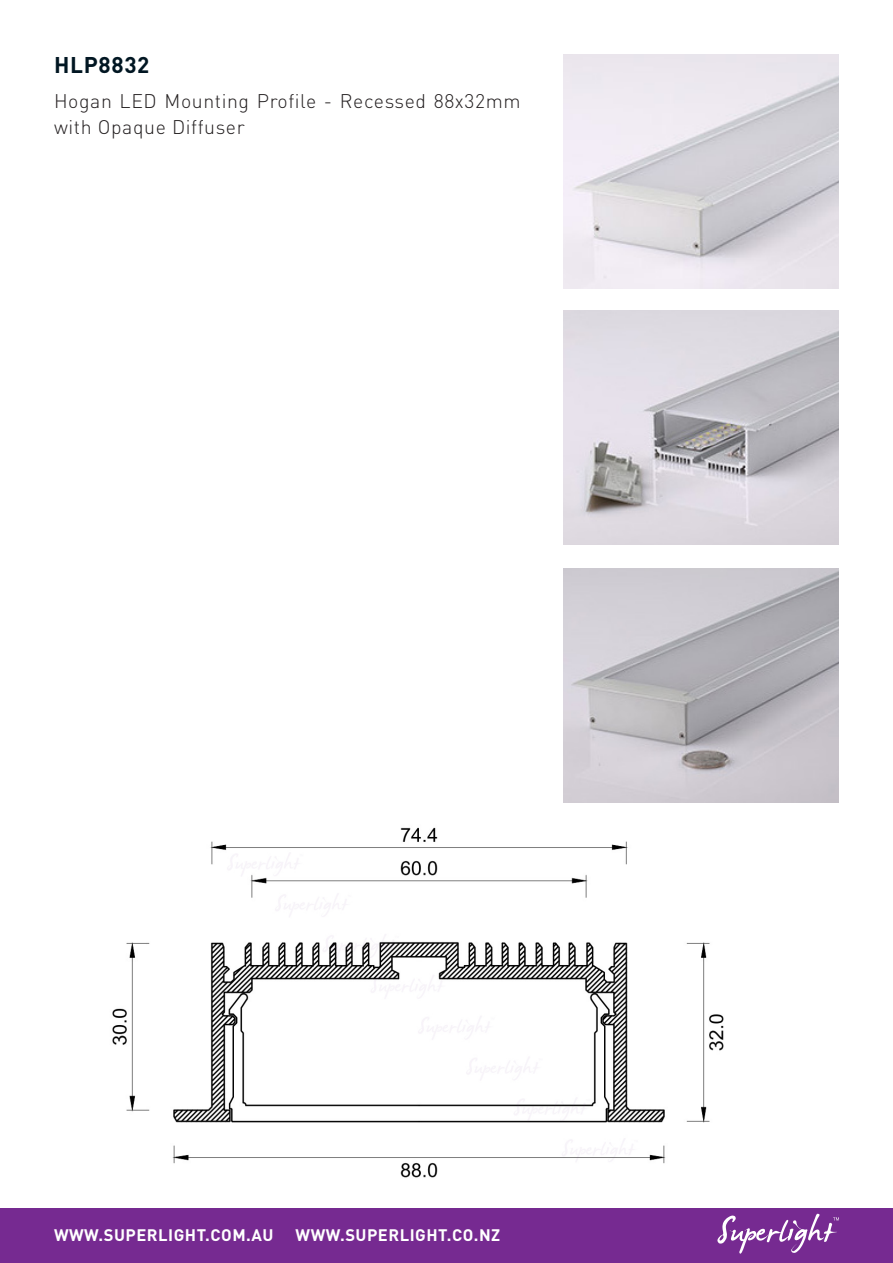
<style>
.page{position:relative;width:893px;height:1263px;background:#fff}
.page>*{position:absolute;margin:0;border:0;box-sizing:border-box;transform-origin:0 0}
.Din_Bold_Head{font:700 22.5px "DIN";letter-spacing:.03em;color:#011622}
.Din_Light_Flat_TXT{font:300 19.5px/25.5px "DIN";letter-spacing:.03em;color:#231f20}
.Din_Bold_Head-2{font:700 16.5px "DIN";letter-spacing:.03em;color:#fff}
</style>
<div class="page">
<img style="left:564px;top:54px;width:275px;height:234px">
<img style="left:564px;top:310px;width:275px;height:234px">
<img style="left:112px;top:781px;width:719px;height:397px">
<img style="left:564px;top:568px;width:275px;height:234px">
<div style="left:0;top:1209px;width:893px;height:54px;background:#762a91"></div>
<svg style="left:717px;top:1214px;width:122px;height:40px"></svg>
<p class="Din_Bold_Head" style="left:54px;top:50px;width:97px">HLP8832</p>
<p class="Din_Light_Flat_TXT" style="left:54px;top:88px;width:468px">Hogan LED Mounting Profile - Recessed 88x32mm with Opaque Diffuser</p>
<p class="Din_Bold_Head-2" style="left:54px;top:1224px;width:221px">WWW.SUPERLIGHT.COM.AU</p>
<p class="Din_Bold_Head-2" style="left:296px;top:1224px;width:206px">WWW.SUPERLIGHT.CO.NZ</p>
<p class="Din_Bold_Head-2" style="left:104px;top:1225px;width:238px">HOGANLEDPROFILES.COM.AU</p>
</div>
